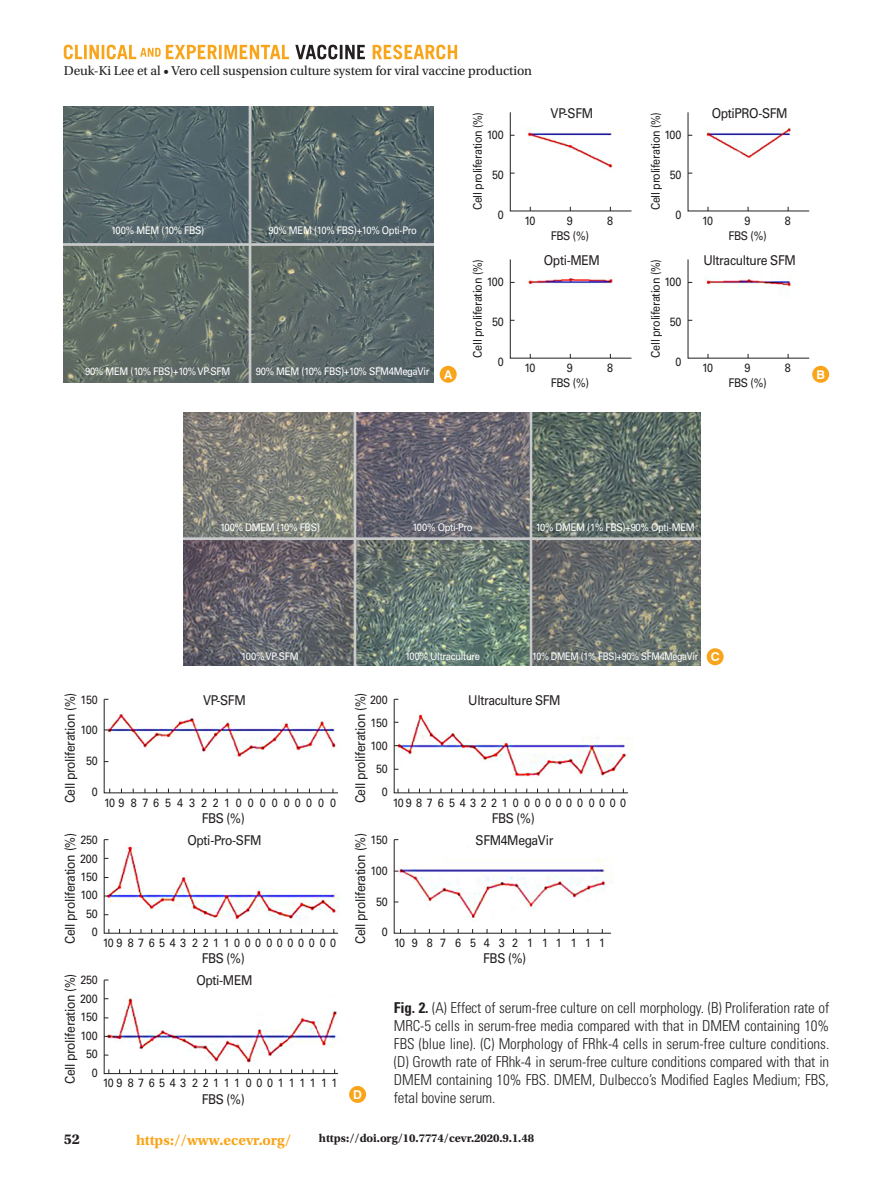
<style>
.page{position:relative;width:893px;height:1191px;background:#fff}
.page>*{position:absolute;margin:0;border:0;box-sizing:border-box;transform-origin:0 0}
.CVER_표그림캡션{font:300 condensed 15px/18px "Univers LT Std";letter-spacing:-.005em;color:#231f20;text-align:justify}
.t1{font:700 15px "Utopia Std";letter-spacing:-.005em;color:#f9a51b}
.t2{font:700 15px "Utopia Std";color:#231f20}
.CVER_그림지문{font:13.5px "Univers LT Std";letter-spacing:-.03em;color:#231f20;scale:.9 1}
.t3{font:13.5px "Utopia Std";letter-spacing:-.005em;color:#231f20}
.t4{font:700 12.15px "Swiss 721 BT";color:#fff}
.CVER_그림지문-2{font:12px "Univers LT Std";letter-spacing:-.03em;color:#231f20;scale:.9 1}
.CVER_그림지문-3{font:12px "Univers LT Std";letter-spacing:.415em;color:#231f20;scale:.9 1}
.t5{font:700 12px "Utopia Std";letter-spacing:-.005em;color:#231f20}
.CVER_그림지문-4{font:12px "Univers LT Std";letter-spacing:.545em;color:#231f20;scale:.9 1}
.CVER_그림지문-5{font:12px "Univers LT Std";letter-spacing:.785em;color:#231f20;scale:.9 1}
.CVER_그림지문-6{font:10.5px "Univers LT Std";letter-spacing:-.03em;color:#fff;scale:.9 1}
.CVER_그림지문-7{font:10.5px "Univers LT Std";letter-spacing:-.03em;color:#fff;scale:.85 1}
.s1{font-weight:700}
</style>
<div class="page">
<svg style="left:373px;top:45px;width:84px;height:14px"></svg>
<svg style="left:295px;top:45px;width:70px;height:14px"></svg>
<svg style="left:64px;top:45px;width:225px;height:14px"></svg>
<img style="left:64px;top:106px;width:370px;height:277px">
<img style="left:510px;top:112px;width:297px;height:247px">
<svg style="left:510px;top:112px;width:122px;height:99px"></svg>
<svg style="left:510px;top:259px;width:122px;height:99px"></svg>
<svg style="left:688px;top:112px;width:122px;height:99px"></svg>
<svg style="left:688px;top:259px;width:122px;height:99px"></svg>
<div style="left:440px;top:366px;width:17px;height:17px;background:#f9a51b;border-radius:50%"></div>
<div style="left:812px;top:366px;width:17px;height:17px;background:#f9a51b;border-radius:50%"></div>
<div style="left:707px;top:648px;width:17px;height:17px;background:#f9a51b;border-radius:50%"></div>
<div style="left:349px;top:1086px;width:17px;height:17px;background:#f9a51b;border-radius:50%"></div>
<img style="left:184px;top:412px;width:517px;height:253px">
<img style="left:103px;top:839px;width:510px;height:95px">
<svg style="left:394px;top:839px;width:217px;height:94px"></svg>
<svg style="left:104px;top:699px;width:234px;height:94px"></svg>
<svg style="left:104px;top:839px;width:234px;height:94px"></svg>
<svg style="left:104px;top:979px;width:234px;height:95px"></svg>
<svg style="left:394px;top:699px;width:234px;height:94px"></svg>
<p class="t3" style="left:64px;top:63px;width:470px">Deuk-Ki Lee et al • Vero cell suspension culture system for viral vaccine production</p>
<p class="CVER_그림지문-6" style="left:111px;top:224px;width:105px">100% MEM (10% FBS)</p>
<p class="CVER_그림지문-6" style="left:269px;top:224px;width:166px">90% MEM (10% FBS)+10% Opti-Pro</p>
<p class="CVER_그림지문-2" style="left:471px;top:210px;width:111px;rotate:-90deg">Cell proliferation (%)</p>
<p class="CVER_그림지문-2" style="left:487px;top:128px;width:21px">100</p>
<p class="CVER_그림지문-2" style="left:492px;top:168px;width:14px">50</p>
<p class="CVER_그림지문-2" style="left:498px;top:207px;width:8px">0</p>
<p class="CVER_그림지문" style="left:551px;top:105px;width:49px">VP-SFM</p>
<p class="CVER_그림지문-2" style="left:524px;top:213px;width:14px">10</p>
<p class="CVER_그림지문-2" style="left:567px;top:213px;width:8px">9</p>
<p class="CVER_그림지문-2" style="left:607px;top:213px;width:8px">8</p>
<p class="CVER_그림지문-2" style="left:551px;top:228px;width:44px">FBS (%)</p>
<p class="CVER_그림지문-2" style="left:648px;top:210px;width:111px;rotate:-90deg">Cell proliferation (%)</p>
<p class="CVER_그림지문-2" style="left:664px;top:128px;width:21px">100</p>
<p class="CVER_그림지문-2" style="left:670px;top:168px;width:14px">50</p>
<p class="CVER_그림지문-2" style="left:676px;top:207px;width:8px">0</p>
<p class="CVER_그림지문" style="left:712px;top:105px;width:86px">OptiPRO-SFM</p>
<p class="CVER_그림지문-2" style="left:702px;top:213px;width:14px">10</p>
<p class="CVER_그림지문-2" style="left:745px;top:213px;width:8px">9</p>
<p class="CVER_그림지문-2" style="left:785px;top:213px;width:8px">8</p>
<p class="CVER_그림지문-2" style="left:728px;top:228px;width:44px">FBS (%)</p>
<p class="CVER_그림지문-6" style="left:85px;top:364px;width:163px">90% MEM (10% FBS)+10% VP-SFM</p>
<p class="CVER_그림지문-6" style="left:256px;top:364px;width:195px">90% MEM (10% FBS)+10% SFM4MegaVir</p>
<p class="CVER_그림지문" style="left:544px;top:252px;width:64px">Opti-MEM</p>
<p class="CVER_그림지문" style="left:703px;top:252px;width:104px">Ultraculture SFM</p>
<p class="CVER_그림지문-2" style="left:471px;top:357px;width:111px;rotate:-90deg">Cell proliferation (%)</p>
<p class="CVER_그림지문-2" style="left:648px;top:357px;width:111px;rotate:-90deg">Cell proliferation (%)</p>
<p class="CVER_그림지문-2" style="left:487px;top:275px;width:21px">100</p>
<p class="CVER_그림지문-2" style="left:492px;top:315px;width:14px">50</p>
<p class="CVER_그림지문-2" style="left:498px;top:354px;width:8px">0</p>
<p class="CVER_그림지문-2" style="left:664px;top:275px;width:21px">100</p>
<p class="CVER_그림지문-2" style="left:670px;top:315px;width:14px">50</p>
<p class="CVER_그림지문-2" style="left:676px;top:354px;width:8px">0</p>
<p class="CVER_그림지문-2" style="left:524px;top:360px;width:14px">10</p>
<p class="CVER_그림지문-2" style="left:567px;top:360px;width:8px">9</p>
<p class="CVER_그림지문-2" style="left:607px;top:360px;width:8px">8</p>
<p class="CVER_그림지문-2" style="left:702px;top:360px;width:14px">10</p>
<p class="CVER_그림지문-2" style="left:745px;top:360px;width:8px">9</p>
<p class="CVER_그림지문-2" style="left:785px;top:360px;width:8px">8</p>
<p class="t4" style="left:444px;top:367px;width:10px">A</p>
<p class="t4" style="left:816px;top:367px;width:10px">B</p>
<p class="CVER_그림지문-2" style="left:551px;top:375px;width:44px">FBS (%)</p>
<p class="CVER_그림지문-2" style="left:728px;top:375px;width:44px">FBS (%)</p>
<p class="CVER_그림지문-6" style="left:220px;top:520px;width:112px">100% DMEM (10% FBS)</p>
<p class="CVER_그림지문-6" style="left:412px;top:520px;width:69px">100% Opti-Pro</p>
<p class="CVER_그림지문-6" style="left:536px;top:520px;width:178px">10% DMEM (1% FBS)+90% Opti-MEM</p>
<p class="CVER_그림지문-6" style="left:241px;top:649px;width:65px">100% VP-SFM</p>
<p class="CVER_그림지문-6" style="left:405px;top:649px;width:85px">100% Ultraculture</p>
<p class="CVER_그림지문-7" style="left:532px;top:649px;width:197px">10% DMEM (1% FBS)+90% SFM4MegaVir</p>
<p class="t4" style="left:711px;top:649px;width:10px">C</p>
<p class="CVER_그림지문" style="left:62px;top:803px;width:124px;rotate:-90deg">Cell proliferation (%)</p>
<p class="CVER_그림지문" style="left:62px;top:943px;width:124px;rotate:-90deg">Cell proliferation (%)</p>
<p class="CVER_그림지문" style="left:62px;top:1084px;width:124px;rotate:-90deg">Cell proliferation (%)</p>
<p class="CVER_그림지문" style="left:203px;top:691px;width:49px">VP-SFM</p>
<p class="CVER_그림지문-2" style="left:81px;top:692px;width:21px">150</p>
<p class="CVER_그림지문-2" style="left:81px;top:723px;width:21px">100</p>
<p class="CVER_그림지문-2" style="left:86px;top:754px;width:14px">50</p>
<p class="CVER_그림지문-2" style="left:92px;top:784px;width:8px">0</p>
<p class="CVER_그림지문-2" style="left:80px;top:832px;width:21px">250</p>
<p class="CVER_그림지문-2" style="left:80px;top:851px;width:21px">200</p>
<p class="CVER_그림지문-2" style="left:81px;top:869px;width:21px">150</p>
<p class="CVER_그림지문-2" style="left:81px;top:888px;width:21px">100</p>
<p class="CVER_그림지문-2" style="left:86px;top:906px;width:14px">50</p>
<p class="CVER_그림지문-2" style="left:92px;top:925px;width:8px">0</p>
<p class="CVER_그림지문-2" style="left:80px;top:973px;width:21px">250</p>
<p class="CVER_그림지문-2" style="left:80px;top:991px;width:21px">200</p>
<p class="CVER_그림지문-2" style="left:81px;top:1010px;width:21px">150</p>
<p class="CVER_그림지문-2" style="left:81px;top:1028px;width:21px">100</p>
<p class="CVER_그림지문-2" style="left:86px;top:1046px;width:14px">50</p>
<p class="CVER_그림지문-2" style="left:92px;top:1065px;width:8px">0</p>
<p class="CVER_그림지문-4" style="left:104px;top:795px;width:259px">109876543221000000000</p>
<p class="CVER_그림지문" style="left:202px;top:810px;width:49px">FBS (%)</p>
<p class="CVER_그림지문" style="left:187px;top:832px;width:84px">Opti-Pro-SFM</p>
<p class="CVER_그림지문-3" style="left:103px;top:935px;width:261px">109876543 22110000000000</p>
<p class="CVER_그림지문" style="left:202px;top:950px;width:49px">FBS (%)</p>
<p class="CVER_그림지문" style="left:196px;top:972px;width:64px">Opti-MEM</p>
<p class="CVER_그림지문-3" style="left:103px;top:1076px;width:262px">109876543 22111000111111</p>
<p class="CVER_그림지문" style="left:202px;top:1090px;width:49px">FBS (%)</p>
<p class="CVER_그림지문" style="left:352px;top:803px;width:124px;rotate:-90deg">Cell proliferation (%)</p>
<p class="CVER_그림지문" style="left:352px;top:943px;width:124px;rotate:-90deg">Cell proliferation (%)</p>
<p class="CVER_그림지문" style="left:468px;top:691px;width:104px">Ultraculture SFM</p>
<p class="CVER_그림지문-2" style="left:370px;top:692px;width:21px">200</p>
<p class="CVER_그림지문-2" style="left:371px;top:715px;width:21px">150</p>
<p class="CVER_그림지문-2" style="left:371px;top:738px;width:21px">100</p>
<p class="CVER_그림지문-2" style="left:376px;top:761px;width:14px">50</p>
<p class="CVER_그림지문-2" style="left:382px;top:784px;width:8px">0</p>
<p class="CVER_그림지문-2" style="left:371px;top:832px;width:21px">150</p>
<p class="CVER_그림지문-2" style="left:371px;top:863px;width:21px">100</p>
<p class="CVER_그림지문-2" style="left:376px;top:894px;width:14px">50</p>
<p class="CVER_그림지문-2" style="left:382px;top:925px;width:8px">0</p>
<p class="CVER_그림지문-3" style="left:393px;top:795px;width:261px">10987654322100000000000</p>
<p class="CVER_그림지문" style="left:492px;top:810px;width:49px">FBS (%)</p>
<p class="CVER_그림지문" style="left:476px;top:832px;width:88px">SFM4MegaVir</p>
<p class="CVER_그림지문-5" style="left:394px;top:935px;width:236px">1098765432111111</p>
<p class="t4" style="left:353px;top:1087px;width:10px">D</p>
<p class="CVER_그림지문" style="left:483px;top:950px;width:49px">FBS (%)</p>
<p class="CVER_표그림캡션" style="left:394px;top:999px;width:437px"><span class="s1">Fig. 2.</span> (A) Effect of serum-free culture on cell morphology. (B) Proliferation rate of MRC-5 cells in serum-free media compared with that in DMEM containing 10% FBS (blue line). (C) Morphology of FRhk-4 cells in serum-free culture conditions. (D) Growth rate of FRhk-4 in serum-free culture conditions compared with that in DMEM containing 10% FBS. DMEM, Dulbecco’s Modified Eagles Medium; FBS, fetal bovine serum.</p>
<p class="t2" style="left:64px;top:1130px;width:17px">52</p>
<p class="t1" style="left:136px;top:1131px;width:157px">https://www.ecevr.org/</p>
<p class="t5" style="left:319px;top:1131px;width:217px">https://doi.org/10.7774/cevr.2020.9.1.48</p>
</div>
